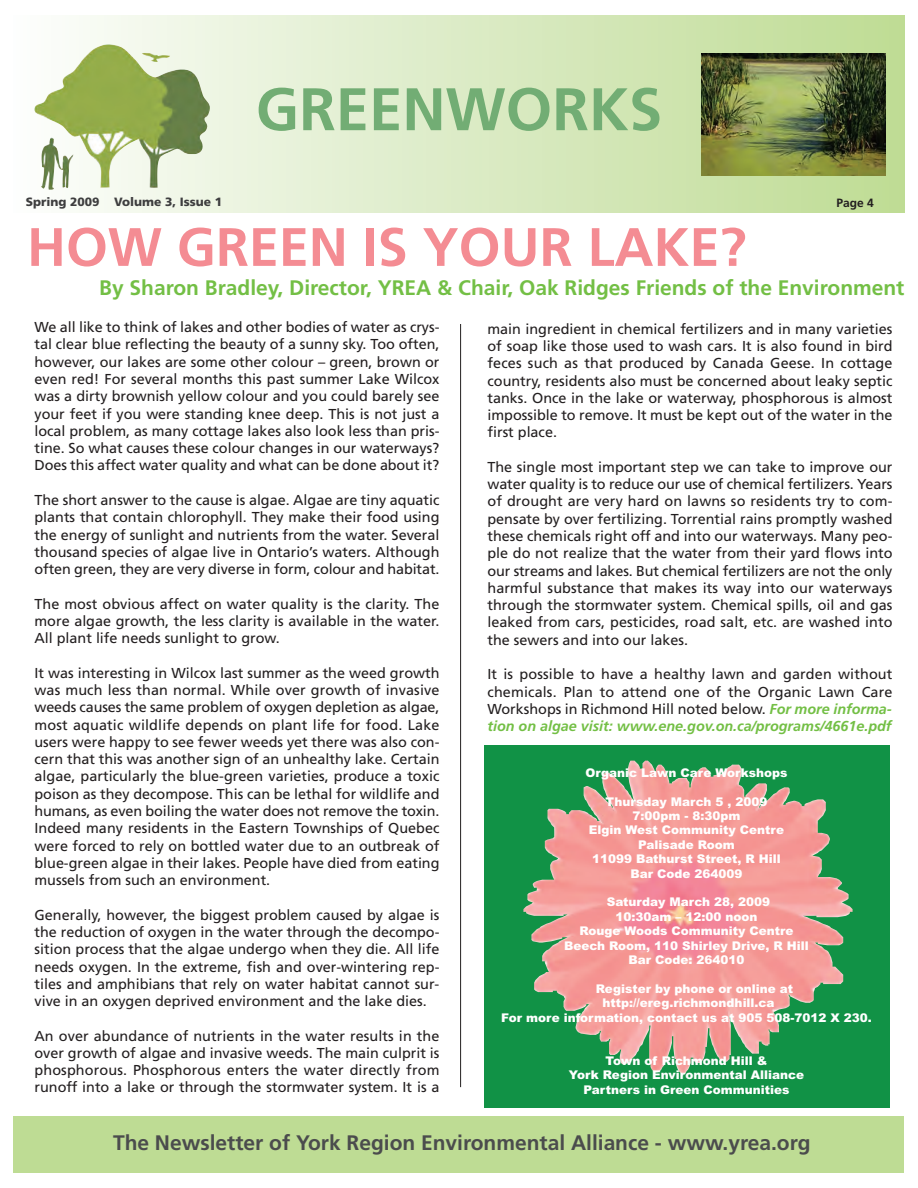
<style>
.page{position:relative;width:918px;height:1188px;background:#fff}
.page>*{position:absolute;margin:0;border:0;box-sizing:border-box;transform-origin:0 0}
.t1{font:700 60px "Frutiger";color:#72ad74}
.t2{font:700 54px "Frutiger";color:#f48c93}
.t3{font:700 21px "Frutiger";color:#73bf45}
.t4{font:700 21px "Frutiger";color:#4b4c4d}
.t5{font:14.4px/17.2px "Frutiger";color:#231f20;text-align:justify}
.t6{font:900 12px/14.4px "Arial";color:#fff;text-align:center}
.t7{font:900 12px "Frutiger";color:#3e3e3f}
.t8{font:700 12px "Frutiger";color:#231f20}
.s1{font-weight:700;font-style:italic;color:#73bf45}
</style>
<div class="page">
<div style="left:14px;top:16px;width:890px;height:196px;background:linear-gradient(to right,#fcfdfb,#bedb93)"></div>
<img style="left:34px;top:44px;width:176px;height:146px">
<img style="left:702px;top:54px;width:183px;height:122px">
<div style="left:14px;top:1116px;width:890px;height:57px;background:#bedc94"></div>
<hr style="left:460px;top:324px;width:1px;height:763px;background:#231f20">
<svg style="left:484px;top:745px;width:405px;height:362px;background:#329452"></svg>
<img style="left:523px;top:761px;width:330px;height:242px">
<h1 class="t1" style="left:256px;top:85px;width:408px">GREENWORKS</h1>
<p class="t7" style="left:26px;top:196px;width:198px">Spring 2009 Volume 3, Issue 1</p>
<p class="t8" style="left:837px;top:198px;width:39px">Page 4</p>
<h2 class="t2" style="left:27px;top:225px;width:721px">HOW GREEN IS YOUR LAKE?</h2>
<h3 class="t3" style="left:99px;top:279px;width:807px">By Sharon Bradley, Director, YREA &amp; Chair, Oak Ridges Friends of the Environment</h3>
<p class="t5" style="left:34px;top:320px;width:407px">We all like to think of lakes and other bodies of water as crys&shy;tal clear blue reflecting the beauty of a sunny sky. Too often, however, our lakes are some other colour – green, brown or even red! For several months this past summer Lake Wilcox was a dirty brownish yellow colour and you could barely see your feet if you were standing knee deep. This is not just a local problem, as many cottage lakes also look less than pris&shy;tine. So what causes these colour changes in our waterways?<br>Does this affect water quality and what can be done about it?</p>
<p class="t5" style="left:34px;top:492px;width:407px">The short answer to the cause is algae. Algae are tiny aquatic plants that contain chlorophyll. They make their food using the energy of sunlight and nutrients from the water. Several thousand species of algae live in Ontario’s waters. Although often green, they are very diverse in form, colour and habitat.</p>
<p class="t5" style="left:34px;top:596px;width:407px">The most obvious affect on water quality is the clarity. The more algae growth, the less clarity is available in the water.<br>All plant life needs sunlight to grow.</p>
<p class="t5" style="left:34px;top:665px;width:407px">It was interesting in Wilcox last summer as the weed growth was much less than normal. While over growth of invasive weeds causes the same problem of oxygen depletion as algae, most aquatic wildlife depends on plant life for food. Lake users were happy to see fewer weeds yet there was also con&shy;cern that this was another sign of an unhealthy lake. Certain algae, particularly the blue-green varieties, produce a toxic poison as they decompose. This can be lethal for wildlife and humans, as even boiling the water does not remove the toxin.<br>Indeed many residents in the Eastern Townships of Quebec were forced to rely on bottled water due to an outbreak of blue-green algae in their lakes. People have died from eating mussels from such an environment.</p>
<p class="t5" style="left:35px;top:907px;width:407px">Generally, however, the biggest problem caused by algae is the reduction of oxygen in the water through the decompo&shy;sition process that the algae undergo when they die. All life needs oxygen. In the extreme, fish and over-wintering rep&shy;tiles and amphibians that rely on water habitat cannot sur&shy;vive in an oxygen deprived environment and the lake dies.</p>
<p class="t5" style="left:35px;top:1028px;width:407px">An over abundance of nutrients in the water results in the over growth of algae and invasive weeds. The main culprit is phosphorous. Phosphorous enters the water directly from runoff into a lake or through the stormwater system. It is a</p>
<p class="t5" style="left:488px;top:321px;width:407px">main ingredient in chemical fertilizers and in many varieties of soap like those used to wash cars. It is also found in bird feces such as that produced by Canada Geese. In cottage country, residents also must be concerned about leaky septic tanks. Once in the lake or waterway, phosphorous is almost impossible to remove. It must be kept out of the water in the first place.</p>
<p class="t5" style="left:488px;top:459px;width:407px">The single most important step we can take to improve our water quality is to reduce our use of chemical fertilizers. Years of drought are very hard on lawns so residents try to com&shy;pensate by over fertilizing. Torrential rains promptly washed these chemicals right off and into our waterways. Many peo&shy;ple do not realize that the water from their yard flows into our streams and lakes. But chemical fertilizers are not the only harmful substance that makes its way into our waterways through the stormwater system. Chemical spills, oil and gas leaked from cars, pesticides, road salt, etc. are washed into the sewers and into our lakes.</p>
<p class="t5" style="left:488px;top:667px;width:407px">It is possible to have a healthy lawn and garden without chemicals. Plan to attend one of the Organic Lawn Care Workshops in Richmond Hill noted below. <span class="s1">For more informa&shy;tion on algae visit: www.ene.gov.on.ca/programs/4661e.pdf</span></p>
<p class="t6" style="left:586px;top:765px;width:203px">Organic Lawn Care Workshops</p>
<p class="t6" style="left:589px;top:794px;width:197px">Thursday March 5 , 2009<br>7:00pm - 8:30pm<br>Elgin West Community Centre<br>Palisade Room<br>11099 Bathurst Street, R Hill<br>Bar Code 264009</p>
<p class="t6" style="left:564px;top:895px;width:246px">Saturday March 28, 2009<br>10:30am – 12:00 noon<br>Rouge Woods Community Centre<br>Beech Room, 110 Shirley Drive, R Hill<br>Bar Code: 264010</p>
<p class="t6" style="left:596px;top:981px;width:199px">Register by phone or online at</p>
<p class="t6" style="left:602px;top:996px;width:174px">http://ereg.richmondhill.ca</p>
<p class="t6" style="left:501px;top:1010px;width:372px">For more information, contact us at 905 508-7012 X 230.</p>
<p class="t6" style="left:569px;top:1053px;width:237px">Town of Richmond Hill &amp;<br>York Region Environmental Alliance<br>Partners in Green Communities</p>
<h3 class="t4" style="left:113px;top:1134px;width:699px">The Newsletter of York Region Environmental Alliance - www.yrea.org</h3>
</div>
